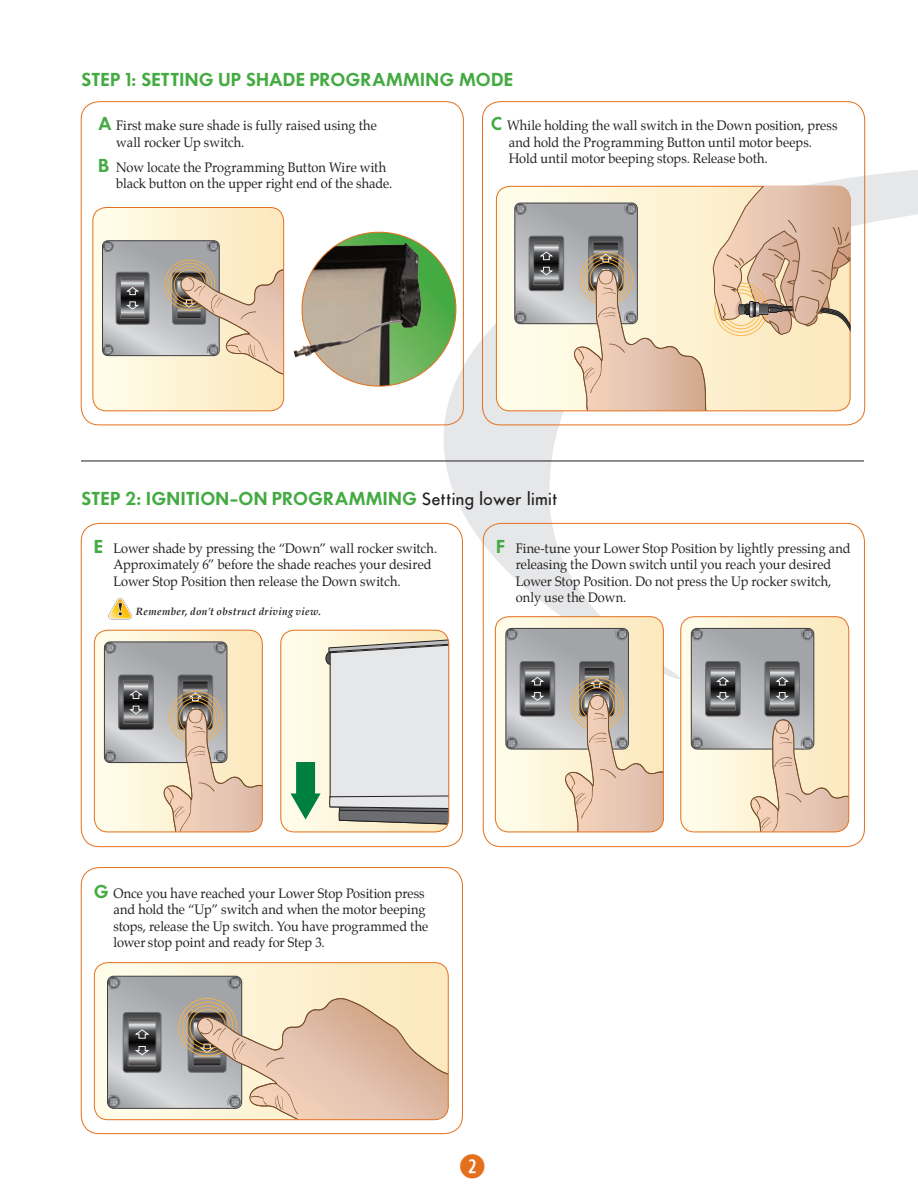
<style>
.page{position:relative;width:918px;height:1188px;background:#fff}
.page>*{position:absolute;margin:0;border:0;box-sizing:border-box;transform-origin:0 0}
.t1{font:700 32.4px "Combi Numerals Pro";color:#e4701e}
.t2{font:600 16.5px "Futura";letter-spacing:.015em;color:#44aa42}
.t3{font:13.5px/16.5px "Palatino";color:#231f20;scale:.95 1}
.t4{font:italic 700 10.5px "Palatino";letter-spacing:.04em;color:#231f20;scale:.95 1}
.s1{font-family:"Futura";font-weight:600;font-size:16.5px;color:#44aa42}
.s2{font-weight:500;color:#231f20}
</style>
<div class="page">
<svg style="left:438px;top:146px;width:480px;height:538px"></svg>
<div style="left:81px;top:523px;width:382px;height:324px;border:1px solid #e4701e;border-radius:18px"></div>
<div style="left:483px;top:523px;width:382px;height:324px;border:1px solid #e4701e;border-radius:18px"></div>
<div style="left:81px;top:867px;width:382px;height:267px;border:1px solid #e4701e;border-radius:18px"></div>
<div style="left:81px;top:101px;width:383px;height:324px;border:1px solid #e4701e;border-radius:18px"></div>
<div style="left:482px;top:101px;width:383px;height:324px;border:1px solid #e4701e;border-radius:18px"></div>
<svg style="left:94px;top:630px;width:168px;height:202px;background:#cfc4b4"></svg>
<div style="left:94px;top:630px;width:169px;height:202px;border:1px solid #e4701e;border-radius:14px"></div>
<hr style="left:81px;top:461px;width:783px;height:1px;background:#231f20">
<svg style="left:281px;top:630px;width:168px;height:202px;background:#dbddd5"></svg>
<div style="left:280px;top:630px;width:169px;height:202px;border:1px solid #e4701e;border-radius:14px"></div>
<svg style="left:681px;top:617px;width:168px;height:215px;background:#d0c6b6"></svg>
<div style="left:680px;top:616px;width:169px;height:216px;border:1px solid #e4701e;border-radius:14px"></div>
<svg style="left:495px;top:617px;width:168px;height:215px;background:#d1c5b4"></svg>
<div style="left:495px;top:616px;width:169px;height:216px;border:1px solid #e4701e;border-radius:14px"></div>
<svg style="left:94px;top:964px;width:353px;height:156px;background:#f8f0d4"></svg>
<svg style="left:108px;top:976px;width:340px;height:144px;background:#d1bfad"></svg>
<div style="left:94px;top:962px;width:355px;height:158px;border:1px solid #e4701e;border-radius:14px"></div>
<svg style="left:302px;top:232px;width:154px;height:154px;background:#56aa46"></svg>
<img style="left:302px;top:243px;width:120px;height:142px">
<img style="left:293px;top:320px;width:110px;height:37px">
<svg style="left:94px;top:207px;width:190px;height:204px;background:#d9cfbb"></svg>
<div style="left:92px;top:207px;width:192px;height:204px;border:1px solid #e4701e;border-radius:14px"></div>
<svg style="left:496px;top:186px;width:19px;height:225px;background:#f9f1db"></svg>
<svg style="left:515px;top:186px;width:335px;height:225px;background:#dfccb5"></svg>
<svg style="left:108px;top:598px;width:24px;height:22px"></svg>
<p class="t2" style="left:81px;top:67px;width:433px">STEP 1: SETTING UP SHADE PROGRAMMING MODE</p>
<p class="t3" style="left:116px;top:118px;width:276px;text-indent:-18px"><span class="s1">A</span> First make sure shade is fully raised using the wall rocker Up switch.</p>
<p class="t3" style="left:116px;top:159px;width:292px;text-indent:-18px"><span class="s1">B</span> Now locate the Programming Button Wire with black button on the upper right end of the shade.</p>
<p class="t3" style="left:509px;top:118px;width:347px;text-indent:-18px"><span class="s1">C</span> While holding the wall switch in the Down position, press and hold the Programming Button until motor beeps.<br>Hold until motor beeping stops. Release both.</p>
<p class="t2" style="left:81px;top:487px;width:478px">STEP 2: IGNITION-ON PROGRAMMING <span class="s2">Setting lower limit</span></p>
<p class="t3" style="left:516px;top:540px;width:354px;text-indent:-19px"><span class="s1">F</span> Fine-tune your Lower Stop Position by lightly pressing and releasing the Down switch until you reach your desired Lower Stop Position. Do not press the Up rocker switch, only use the Down.</p>
<p class="t3" style="left:113px;top:540px;width:342px;text-indent:-19px"><span class="s1">E</span> Lower shade by pressing the “Down” wall rocker switch.<br>Approximately 6” before the shade reaches your desired<br>Lower Stop Position then release the Down switch.</p>
<p class="t4" style="left:136px;top:603px;width:196px">Remember, don't obstruct driving view.</p>
<p class="t3" style="left:113px;top:885px;width:333px;text-indent:-19px"><span class="s1">G</span> Once you have reached your Lower Stop Position press and hold the “Up” switch and when the motor beeping stops, release the Up switch. You have programmed the lower stop point and ready for Step 3.</p>
<h1 class="t1" style="left:459px;top:1154px;width:28px">w</h1>
</div>
